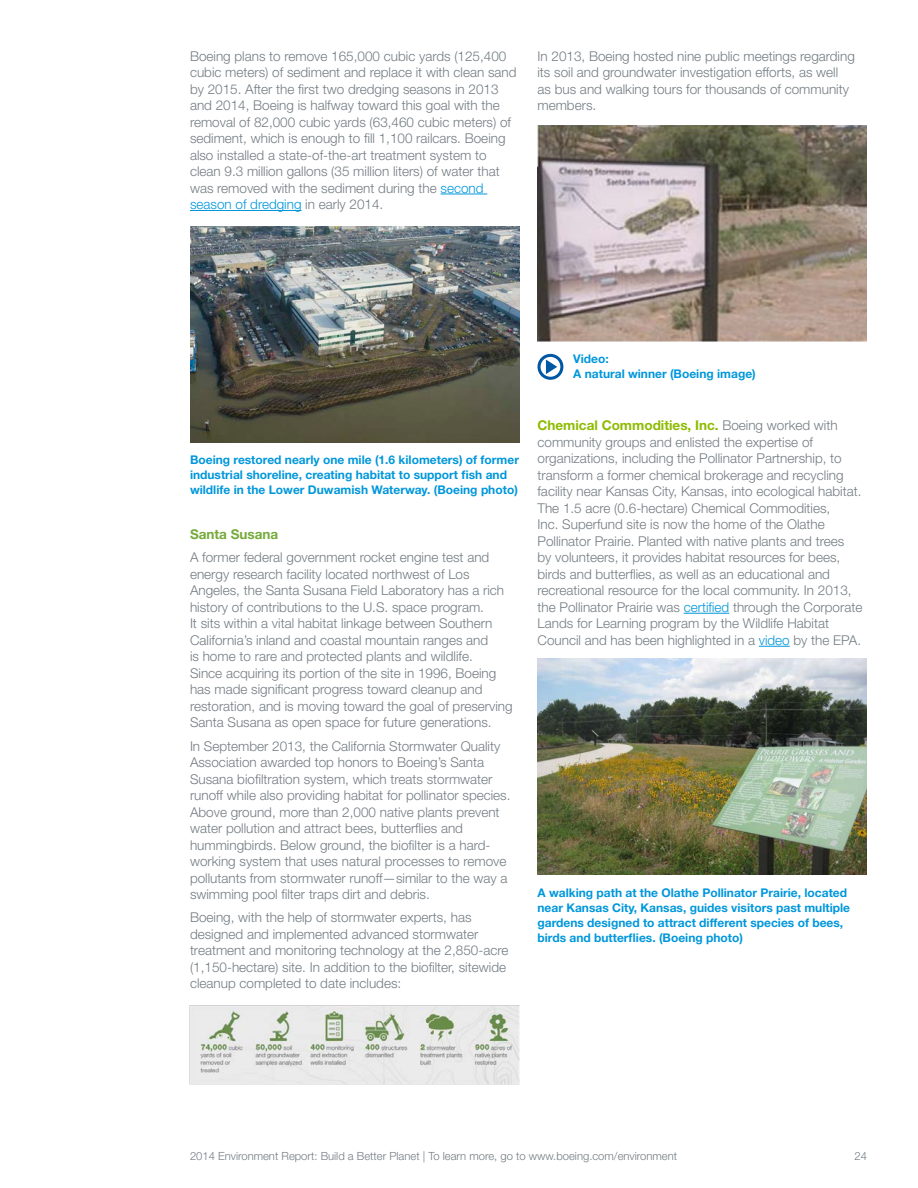
<style>
.page{position:relative;width:918px;height:1188px;background:#fff}
.page>*{position:absolute;margin:0;border:0;box-sizing:border-box;transform-origin:0 0}
.t1{font:300 13.5px/16.5px "Helvetica Neue LT Std";color:#737c82}
.t2{font:700 13.5px "Helvetica Neue LT Std";color:#75aa3a}
.t3{font:700 12px/15px "Helvetica Neue LT Std";color:#0097db}
.t4{font:300 11.25px "Helvetica Neue LT Std";color:#737c82}
.s1{color:#0097db}
.s2{font-weight:700;color:#8dbb00}
</style>
<div class="page">
<hr style="left:441px;top:194px;width:46px;height:1px;background:#0097db">
<hr style="left:190px;top:210px;width:112px;height:1px;background:#0097db">
<hr style="left:684px;top:613px;width:45px;height:1px;background:#0097db">
<hr style="left:759px;top:646px;width:31px;height:1px;background:#0097db">
<img style="left:190px;top:227px;width:330px;height:215px">
<img style="left:537px;top:659px;width:330px;height:216px">
<img style="left:190px;top:1005px;width:329px;height:80px">
<img style="left:537px;top:125px;width:330px;height:216px">
<div style="left:538px;top:354px;width:25px;height:26px;border:3px solid #0057a4;border-radius:50%"></div>
<svg style="left:546px;top:360px;width:11px;height:14px"></svg>
<p class="t1" style="left:190px;top:47px;width:328px">Boeing plans to remove 165,000 cubic yards (125,400 cubic meters) of sediment and replace it with clean sand by 2015. After the first two dredging seasons in 2013 and 2014, Boeing is halfway toward this goal with the removal of 82,000 cubic yards (63,460 cubic meters) of sediment, which is enough to fill 1,100 railcars. Boeing also installed a state-of-the-art treatment system to clean 9.3 million gallons (35 million liters) of water that was removed with the sediment during the <span class="s1">second season of dredging</span> in early 2014.</p>
<p class="t1" style="left:537px;top:47px;width:319px">In 2013, Boeing hosted nine public meetings regarding its soil and groundwater investigation efforts, as well as bus and walking tours for thousands of community members.</p>
<p class="t3" style="left:190px;top:452px;width:331px">Boeing restored nearly one mile (1.6 kilometers) of former industrial shoreline, creating habitat to support fish and wildlife in the Lower Duwamish Waterway. (Boeing photo)</p>
<p class="t2" style="left:190px;top:526px;width:90px">Santa Susana</p>
<p class="t1" style="left:190px;top:549px;width:324px">A former federal government rocket engine test and energy research facility located northwest of Los Angeles, the Santa Susana Field Laboratory has a rich history of contributions to the U.S. space program.<br>It sits within a vital habitat linkage between Southern California’s inland and coastal mountain ranges and<br>is home to rare and protected plants and wildlife.<br>Since acquiring its portion of the site in 1996, Boeing has made significant progress toward cleanup and restoration, and is moving toward the goal of preserving Santa Susana as open space for future generations.</p>
<p class="t1" style="left:190px;top:737px;width:322px">In September 2013, the California Stormwater Quality Association awarded top honors to Boeing’s Santa Susana biofiltration system, which treats stormwater runoff while also providing habitat for pollinator species.<br>Above ground, more than 2,000 native plants prevent water pollution and attract bees, butterflies and hummingbirds. Below ground, the biofilter is a hard&shy;working system that uses natural processes to remove pollutants from stormwater runoff—similar to the way a swimming pool filter traps dirt and debris.</p>
<p class="t1" style="left:190px;top:909px;width:320px">Boeing, with the help of stormwater experts, has designed and implemented advanced stormwater treatment and monitoring technology at the 2,850-acre (1,150-hectare) site. In addition to the biofilter, sitewide cleanup completed to date includes:</p>
<p class="t3" style="left:573px;top:351px;width:37px">Video:</p>
<p class="t3" style="left:573px;top:366px;width:184px">A natural winner (Boeing image)</p>
<p class="t1" style="left:537px;top:417px;width:326px"><span class="s2">Chemical Commodities, Inc.</span> Boeing worked with community groups and enlisted the expertise of organizations, including the Pollinator Partnership, to transform a former chemical brokerage and recycling facility near Kansas City, Kansas, into ecological habitat.<br>The 1.5 acre (0.6-hectare) Chemical Commodities,<br>Inc. Superfund site is now the home of the Olathe Pollinator Prairie. Planted with native plants and trees<br>by volunteers, it provides habitat resources for bees, birds and butterflies, as well as an educational and recreational resource for the local community. In 2013, the Pollinator Prairie was <span class="s1">certified</span> through the Corporate Lands for Learning program by the Wildlife Habitat Council and has been highlighted in a <span class="s1">video</span> by the EPA.</p>
<p class="t3" style="left:537px;top:885px;width:314px">A walking path at the Olathe Pollinator Prairie, located near Kansas City, Kansas, guides visitors past multiple gardens designed to attract different species of bees, birds and butterflies. (Boeing photo)</p>
<p class="t4" style="left:190px;top:1149px;width:489px">2014 Environment Report: Build a Better Planet | To learn more, go to www.boeing.com/environment</p>
<p class="t4" style="left:854px;top:1149px;width:14px">24</p>
</div>
